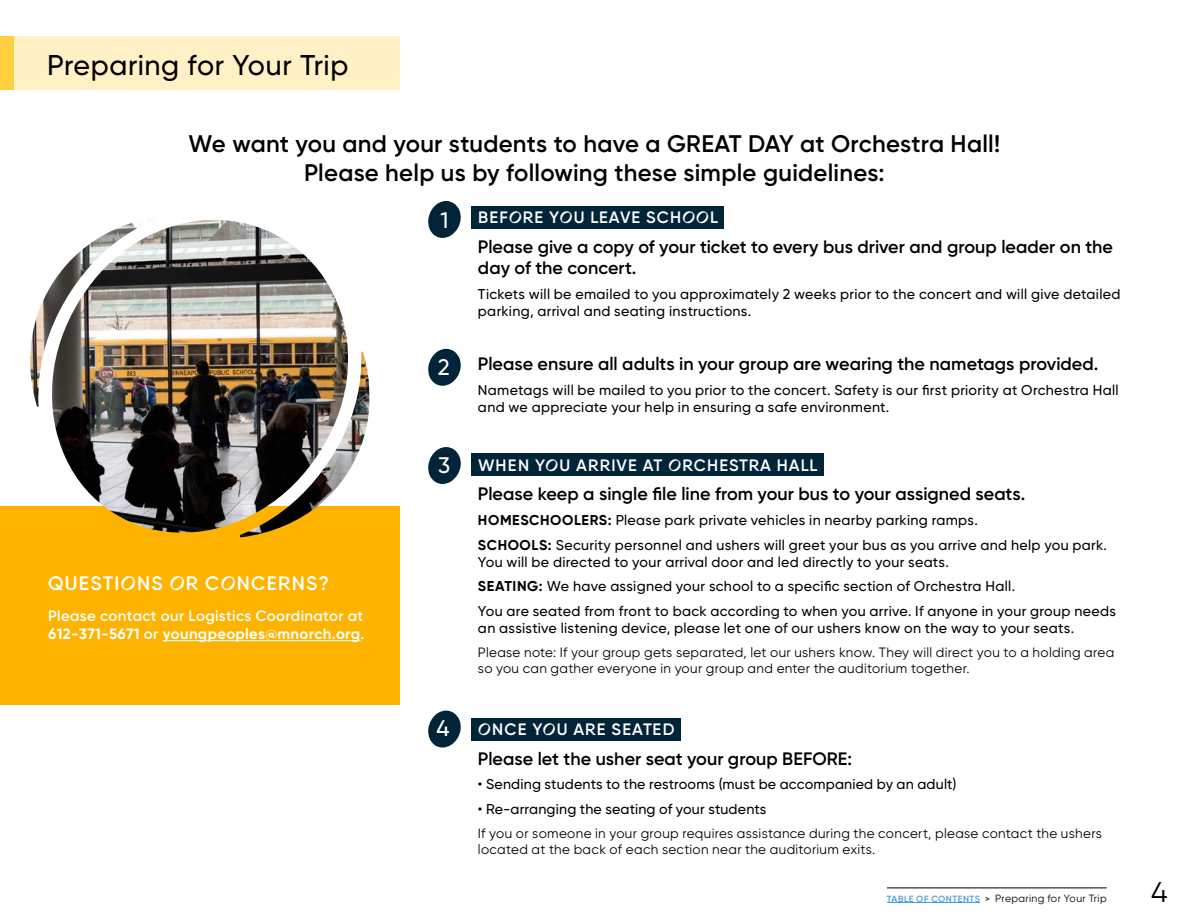
<style>
.page{position:relative;width:1188px;height:918px;background:#fff}
.page>*{position:absolute;margin:0;border:0;box-sizing:border-box;transform-origin:0 0}
.t1{font:500 28.5px "Gilroy";letter-spacing:.02em;color:#000}
.t2{font:28.5px "Gilroy";color:#000}
.t3{font:600 24px/28.8px "Gilroy";letter-spacing:.01em;color:#000;text-align:center}
.t4{font:500 22.5px "Gilroy";color:#fff}
.t5{font:600 19.5px "MNO Gilroy";letter-spacing:.06em;color:#fff}
.t6{font:600 18px/21.6px "Gilroy";color:#000}
.t7{font:600 16.5px "MNO Gilroy";letter-spacing:.065em;color:#fff}
.t8{font:600 15px/18px "Gilroy";letter-spacing:.02em;color:#fff}
.t9{font:500 14.25px/24.6px "Gilroy";letter-spacing:.02em;color:#000}
.t10{font:13.5px/16.2px "Gilroy";letter-spacing:.025em;color:#000}
.t11{font:10.5px "Gilroy";letter-spacing:.03em;color:#000}
.s1{font-weight:700}
.s2{font-weight:600;font-size:9px;color:#489fdf}
.s3{font-weight:500;font-size:9px}
</style>
<div class="page">
<hr style="left:887px;top:888px;width:220px;height:1px;background:#000">
<hr style="left:887px;top:902px;width:93px;height:1px;background:#489fdf">
<div style="left:0;top:37px;width:400px;height:53px;background:#fff1c5"></div>
<div style="left:0;top:37px;width:14px;height:53px;background:#fecf3f"></div>
<div style="left:0;top:506px;width:400px;height:198px;background:#fdb300"></div>
<div style="left:471px;top:206px;width:253px;height:23px;background:#012439"></div>
<div style="left:471px;top:453px;width:352px;height:23px;background:#012439"></div>
<div style="left:471px;top:718px;width:209px;height:23px;background:#012439"></div>
<hr style="left:163px;top:640px;width:198px;height:1px;background:#fff">
<img style="left:30px;top:219px;width:340px;height:318px">
<svg style="left:428px;top:201px;width:33px;height:37px"></svg>
<svg style="left:428px;top:349px;width:33px;height:37px"></svg>
<svg style="left:428px;top:447px;width:33px;height:37px"></svg>
<svg style="left:428px;top:711px;width:33px;height:37px"></svg>
<h1 class="t1" style="left:47px;top:47px;width:303px">Preparing for Your Trip</h1>
<h2 class="t3" style="left:189px;top:129px;width:813px">We want you and your students to have a GREAT DAY at Orchestra Hall!<br>Please help us by following these simple guidelines:</h2>
<p class="t7" style="left:478px;top:207px;width:242px">BEFORE YOU LEAVE SCHOOL</p>
<p class="t6" style="left:478px;top:236px;width:637px">Please give a copy of your ticket to every bus driver and group leader on the day of the concert.</p>
<p class="t9" style="left:478px;top:286px;width:644px;line-height:17.1px">Tickets will be emailed to you approximately 2 weeks prior to the concert and will give detailed parking, arrival and seating instructions.</p>
<p class="t6" style="left:478px;top:353px;width:622px">Please ensure all adults in your group are wearing the nametags provided.</p>
<p class="t9" style="left:478px;top:381px;width:642px;line-height:17.1px">Nametags will be mailed to you prior to the concert. Safety is our first priority at Orchestra Hall and we appreciate your help in ensuring a safe environment.</p>
<h3 class="t4" style="left:440px;top:207px;width:10px">1</h3>
<h3 class="t4" style="left:438px;top:353px;width:13px">2</h3>
<h3 class="t5" style="left:48px;top:571px;width:282px">QUESTIONS OR CONCERNS?</h3>
<p class="t8" style="left:48px;top:607px;width:318px">Please contact our Logistics Coordinator at<br><span class="s1">612-371-5671</span> or <span class="s1">youngpeoples@mnorch.org</span>.</p>
<h3 class="t4" style="left:438px;top:452px;width:14px">3</h3>
<h3 class="t4" style="left:437px;top:715px;width:15px">4</h3>
<p class="t7" style="left:478px;top:455px;width:341px">WHEN YOU ARRIVE AT ORCHESTRA HALL</p>
<p class="t6" style="left:478px;top:483px;width:549px">Please keep a single file line from your bus to your assigned seats.</p>
<p class="t9" style="left:478px;top:508px;width:631px"><span class="s1">HOMESCHOOLERS:</span> Please park private vehicles in nearby parking ramps.<br><span class="s1">SCHOOLS:</span> Security personnel and ushers will greet your bus as you arrive and help you park.</p>
<p class="t9" style="left:478px;top:549px;width:639px">You will be directed to your arrival door and led directly to your seats.<br><span class="s1">SEATING:</span> We have assigned your school to a specific section of Orchestra Hall.<br>You are seated from front to back according to when you arrive. If anyone in your group needs</p>
<p class="t9" style="left:478px;top:616px;width:598px">an assistive listening device, please let one of our ushers know on the way to your seats.</p>
<p class="t10" style="left:478px;top:644px;width:638px">Please note: If your group gets separated, let our ushers know. They will direct you to a holding area so you can gather everyone in your group and enter the auditorium together.</p>
<p class="t7" style="left:478px;top:719px;width:198px">ONCE YOU ARE SEATED</p>
<p class="t6" style="left:478px;top:748px;width:375px">Please let the usher seat your group BEFORE:</p>
<p class="t9" style="left:478px;top:772px;width:480px">• Sending students to the restrooms (must be accompanied by an adult)</p>
<p class="t9" style="left:478px;top:797px;width:290px">• Re-arranging the seating of your students</p>
<p class="t10" style="left:478px;top:825px;width:625px">If you or someone in your group requires assistance during the concert, please contact the ushers located at the back of each section near the auditorium exits.</p>
<p class="t11" style="left:887px;top:892px;width:221px"><span class="s2">TABLE OF CONTENTS</span> <span class="s3">&gt;</span> Preparing for Your Trip</p>
<h1 class="t2" style="left:1151px;top:875px;width:18px">4</h1>
</div>
